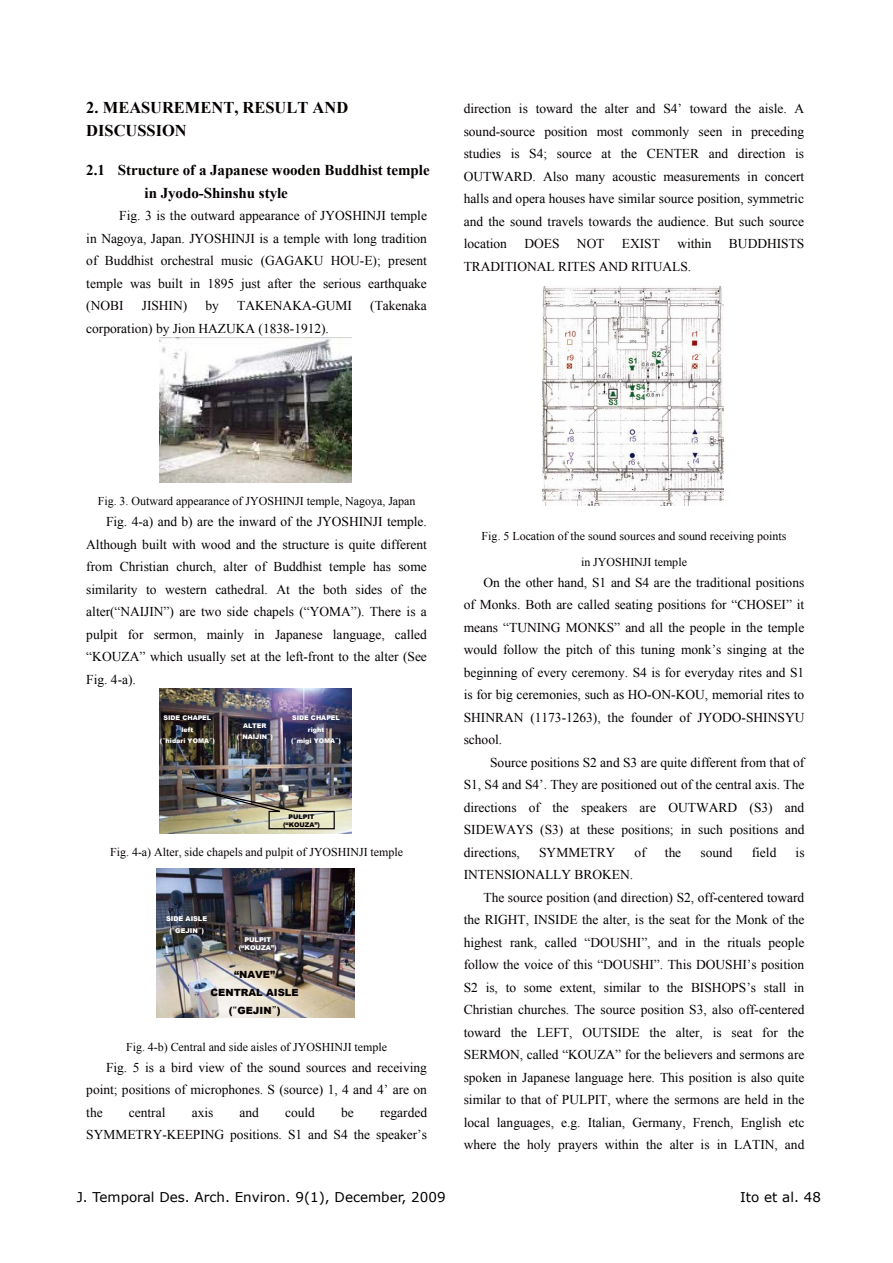
<style>
.page{position:relative;width:893px;height:1263px;background:#fff}
.page>*{position:absolute;margin:0;border:0;box-sizing:border-box;transform-origin:0 0}
.t1{font:700 16.5px/22.4px "Times New Roman";color:#060000}
.t2{font:700 15px/22.5px "Times New Roman";letter-spacing:-.005em;color:#060000}
.t3{font:13.5px/22.5px "Times New Roman";letter-spacing:-.005em;color:#060000;text-align:justify}
.t4{font:13.5px "Verdana";color:#000}
.t5{font:12px/25.8px "Times New Roman";color:#060000;text-align:center}
.t6{font:900 9.9px/17.9px "Arial";color:#060000;text-align:center}
.t7{font:900 6.6px/11.9px "Arial";letter-spacing:-.005em;color:#fff;text-align:center}
.t8{font:900 6.45px/11.6px "Arial";letter-spacing:-.005em;color:#fff;text-align:center}
.t9{font:900 6.45px/7.6px "Arial";letter-spacing:-.005em;color:#060000;text-align:center}
.s1{font-family:"MS P Gothic";font-weight:400}
</style>
<div class="page">
<img style="left:160px;top:337px;width:192px;height:145px">
<img style="left:159px;top:689px;width:193px;height:144px">
<img style="left:185px;top:786px;width:150px;height:44px">
<img style="left:156px;top:869px;width:199px;height:149px">
<img style="left:542px;top:287px;width:182px;height:218px">
<p class="t1" style="left:86px;top:96px;width:263px">2. MEASUREMENT, RESULT AND<br>DISCUSSION</p>
<p class="t2" style="left:145px;top:159px;width:287px;text-indent:-58px">2.1 Structure of a Japanese wooden Buddhist temple in Jyodo-Shinshu style</p>
<p class="t3" style="left:86px;top:204px;width:342px;text-indent:33px">Fig. 3 is the outward appearance of JYOSHINJI temple in Nagoya, Japan. JYOSHINJI is a temple with long tradition of Buddhist orchestral music (GAGAKU HOU-E); present temple was built in 1895 just after the serious earthquake (NOBI</p>
<p class="t3" style="left:142px;top:294px;width:47px">JISHIN)</p>
<p class="t3" style="left:205px;top:294px;width:15px">by</p>
<p class="t3" style="left:237px;top:294px;width:116px">TAKENAKA-GUMI</p>
<p class="t3" style="left:370px;top:294px;width:58px">(Takenaka</p>
<p class="t3" style="left:86px;top:317px;width:244px">corporation) by Jion HAZUKA (1838-1912).</p>
<p class="t3" style="left:464px;top:97px;width:342px">direction is toward the alter and S4’ toward the aisle. A sound-source position most commonly seen in preceding studies is S4; source at the CENTER and direction is OUTWARD. Also many acoustic measurements in concert halls and opera houses have similar source position, symmetric and the sound travels towards the audience. But such source location</p>
<p class="t3" style="left:524px;top:232px;width:37px">DOES</p>
<p class="t3" style="left:577px;top:232px;width:29px">NOT</p>
<p class="t3" style="left:622px;top:232px;width:40px">EXIST</p>
<p class="t3" style="left:677px;top:232px;width:36px">within</p>
<p class="t3" style="left:729px;top:232px;width:77px">BUDDHISTS</p>
<p class="t3" style="left:464px;top:255px;width:229px">TRADITIONAL RITES AND RITUALS.</p>
<p class="t5" style="left:98px;top:488px;width:319px">Fig. 3. Outward appearance of JYOSHINJI temple, Nagoya, Japan</p>
<p class="t3" style="left:86px;top:510px;width:342px;text-indent:20px">Fig. 4-a) and b) are the inward of the JYOSHINJI temple.<br>Although built with wood and the structure is quite different from Christian church, alter of Buddhist temple has some similarity to western cathedral. At the both sides of the alter(“NAIJIN”) are two side chapels (“YOMA”). There is a pulpit for sermon, mainly in Japanese language, called “KOUZA” which usually set at the left-front to the alter (See Fig. 4-a).</p>
<p class="t8" style="left:237px;top:720px;width:38px">ALTER (<span class="s1">“</span>NAIJIN<span class="s1">”</span>)</p>
<p class="t8" style="left:291px;top:712px;width:51px">SIDE CHAPEL right<br>(<span class="s1">“</span>migi YOMA<span class="s1">”</span>)</p>
<p class="t8" style="left:160px;top:712px;width:56px">SIDE CHAPEL left<br>(<span class="s1">“</span>hidari YOMA<span class="s1">”</span>)</p>
<p class="t9" style="left:283px;top:813px;width:38px">PULPIT (“KOUZA”)</p>
<p class="t5" style="left:110px;top:839px;width:294px">Fig. 4-a) Alter, side chapels and pulpit of JYOSHINJI temple</p>
<p class="t7" style="left:166px;top:912px;width:43px">SIDE AISLE (<span class="s1">“</span>GEJIN<span class="s1">”</span>)</p>
<p class="t7" style="left:239px;top:935px;width:40px;line-height:7.9px">PULPIT (“KOUZA”)</p>
<p class="t6" style="left:210px;top:966px;width:90px">“NAVE”<br>CENTRAL AISLE (<span class="s1">“</span>GEJIN<span class="s1">”</span>)</p>
<p class="t5" style="left:126px;top:1034px;width:262px">Fig. 4-b) Central and side aisles of JYOSHINJI temple</p>
<p class="t3" style="left:86px;top:1056px;width:342px;text-indent:20px">Fig. 5 is a bird view of the sound sources and receiving point; positions of microphones. S (source) 1, 4 and 4’ are on the</p>
<p class="t3" style="left:86px;top:1101px;width:342px;text-align:right">regarded<br>SYMMETRY-KEEPING positions. S1 and S4 the speaker’s</p>
<p class="t3" style="left:129px;top:1101px;width:38px">central</p>
<p class="t3" style="left:192px;top:1101px;width:23px">axis</p>
<p class="t3" style="left:240px;top:1101px;width:21px">and</p>
<p class="t3" style="left:285px;top:1101px;width:31px">could</p>
<p class="t3" style="left:341px;top:1101px;width:14px">be</p>
<p class="t5" style="left:482px;top:523px;width:306px">Fig. 5 Location of the sound sources and sound receiving points in JYOSHINJI temple</p>
<p class="t3" style="left:464px;top:571px;width:342px;text-indent:20px">On the other hand, S1 and S4 are the traditional positions of Monks. Both are called seating positions for “CHOSEI” it means “TUNING MONKS” and all the people in the temple would follow the pitch of this tuning monk’s singing at the beginning of every ceremony. S4 is for everyday rites and S1 is for big ceremonies, such as HO-ON-KOU, memorial rites to SHINRAN (1173-1263), the founder of JYODO-SHINSYU school.</p>
<p class="t3" style="left:464px;top:751px;width:342px;text-indent:26px">Source positions S2 and S3 are quite different from that of S1, S4 and S4’. They are positioned out of the central axis. The directions of the speakers are OUTWARD (S3) and SIDEWAYS (S3) at these positions; in such positions and directions,</p>
<p class="t3" style="left:539px;top:841px;width:78px">SYMMETRY</p>
<p class="t3" style="left:635px;top:841px;width:13px">of</p>
<p class="t3" style="left:665px;top:841px;width:18px">the</p>
<p class="t3" style="left:701px;top:841px;width:34px">sound</p>
<p class="t3" style="left:752px;top:841px;width:26px">field</p>
<p class="t3" style="left:796px;top:841px;width:10px">is</p>
<p class="t3" style="left:464px;top:863px;width:171px">INTENSIONALLY BROKEN.</p>
<p class="t3" style="left:483px;top:886px;width:322px">The source position (and direction) S2, off-centered toward</p>
<p class="t3" style="left:464px;top:908px;width:342px">the RIGHT, INSIDE the alter, is the seat for the Monk of the</p>
<p class="t3" style="left:464px;top:931px;width:342px">highest rank, called “DOUSHI”, and in the rituals people</p>
<p class="t3" style="left:464px;top:953px;width:342px">follow the voice of this “DOUSHI”. This DOUSHI’s position</p>
<p class="t3" style="left:464px;top:976px;width:342px">S2 is, to some extent, similar to the BISHOPS’s stall in</p>
<p class="t3" style="left:464px;top:998px;width:342px">Christian churches. The source position S3, also off-centered</p>
<p class="t3" style="left:464px;top:1021px;width:342px">toward the LEFT, OUTSIDE the alter, is seat for the</p>
<p class="t3" style="left:464px;top:1043px;width:342px">SERMON, called “KOUZA” for the believers and sermons are</p>
<p class="t3" style="left:464px;top:1066px;width:342px">spoken in Japanese language here. This position is also quite</p>
<p class="t3" style="left:464px;top:1088px;width:342px">similar to that of PULPIT, where the sermons are held in the</p>
<p class="t3" style="left:464px;top:1111px;width:342px">local languages, e.g. Italian, Germany, French, English etc</p>
<p class="t3" style="left:464px;top:1133px;width:342px">where the holy prayers within the alter is in LATIN, and</p>
<p class="t4" style="left:77px;top:1189px;width:370px">J. Temporal Des. Arch. Environ. 9(1), December, 2009</p>
<p class="t4" style="left:740px;top:1189px;width:82px">Ito et al. 48</p>
</div>
